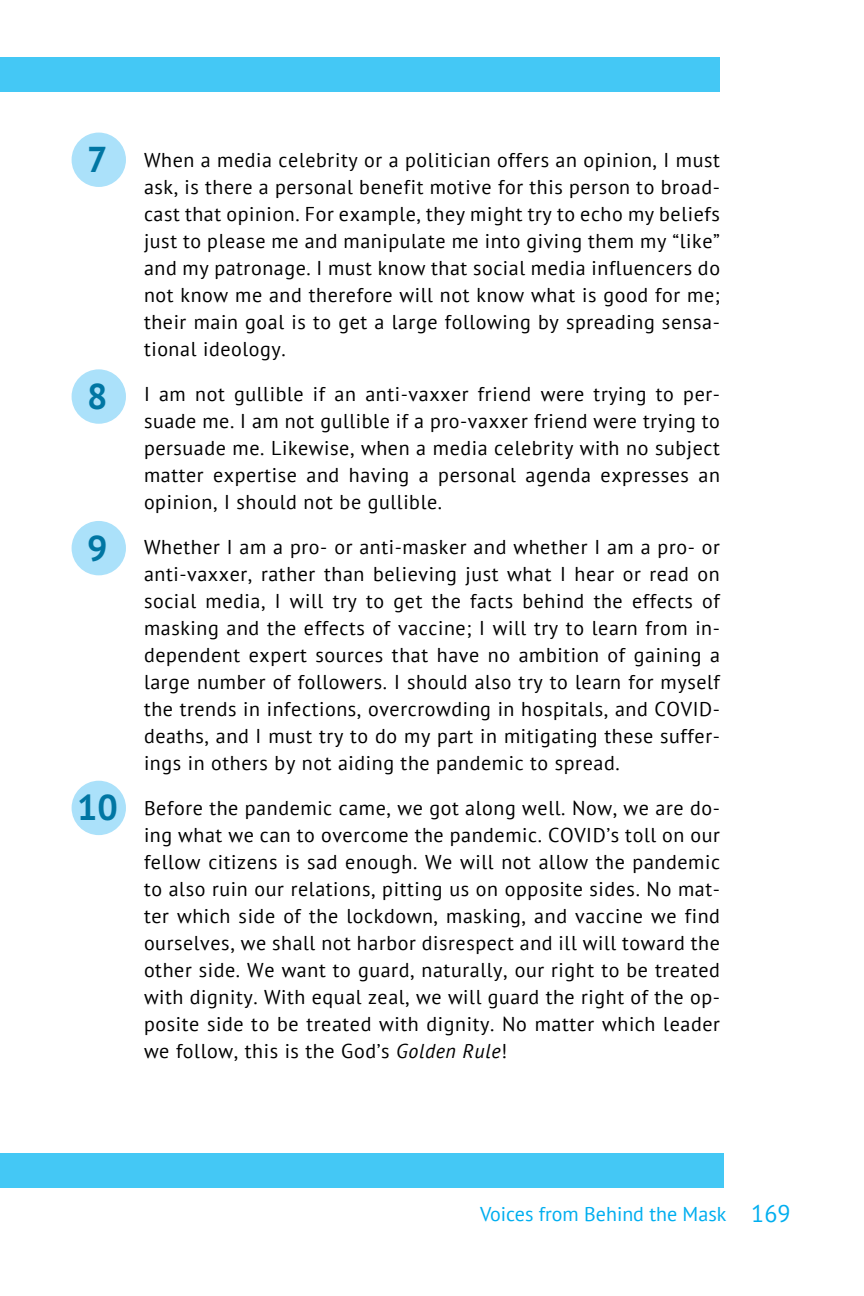
<style>
.page{position:relative;width:864px;height:1296px;background:#fff}
.page>*{position:absolute;margin:0;border:0;box-sizing:border-box;transform-origin:0 0}
.t1{font:700 36px "PT Sans";color:#0076a3}
.t2{font:20px/27px "PT Sans";letter-spacing:.03em;color:#000;text-align:justify}
.t3{font:20px "PT Sans";color:#00aeef}
.s1{font-style:italic}
.s2{font-size:24px}
</style>
<div class="page">
<div style="left:0;top:1153px;width:724px;height:35px;background:#44c8f5"></div>
<div style="left:0;top:57px;width:720px;height:34px;background:#44c8f5"></div>
<div style="left:72px;top:781px;width:54px;height:54px;background:#abe1fa;border-radius:50%"></div>
<div style="left:72px;top:133px;width:54px;height:54px;background:#abe1fa;border-radius:50%"></div>
<div style="left:72px;top:369px;width:54px;height:55px;background:#abe1fa;border-radius:50%"></div>
<div style="left:72px;top:521px;width:54px;height:54px;background:#abe1fa;border-radius:50%"></div>
<h1 class="t1" style="left:87px;top:136px;width:22px">7</h1>
<h1 class="t1" style="left:87px;top:373px;width:22px">8</h1>
<h1 class="t1" style="left:87px;top:524px;width:22px">9</h1>
<h1 class="t1" style="left:77px;top:784px;width:42px">10</h1>
<p class="t2" style="left:144px;top:146px;width:578px">When a media celebrity or a politician offers an opinion, I must ask, is there a personal benefit motive for this person to broad&shy;cast that opinion. For example, they might try to echo my beliefs just to please me and manipulate me into giving them my “like” and my patronage. I must know that social media influencers do not know me and therefore will not know what is good for me; their main goal is to get a large following by spreading sensa&shy;tional ideology.</p>
<p class="t2" style="left:144px;top:380px;width:578px">I am not gullible if an anti-vaxxer friend were trying to per&shy;suade me. I am not gullible if a pro-vaxxer friend were trying to persuade me. Likewise, when a media celebrity with no subject matter expertise and having a personal agenda expresses an opinion, I should not be gullible.</p>
<p class="t2" style="left:144px;top:533px;width:578px">Whether I am a pro- or anti-masker and whether I am a pro- or anti-vaxxer, rather than believing just what I hear or read on social media, I will try to get the facts behind the effects of masking and the effects of vaccine; I will try to learn from in&shy;dependent expert sources that have no ambition of gaining a large number of followers. I should also try to learn for myself the trends in infections, overcrowding in hospitals, and COVID&shy;deaths, and I must try to do my part in mitigating these suffer&shy;ings in others by not aiding the pandemic to spread.</p>
<p class="t2" style="left:144px;top:794px;width:578px">Before the pandemic came, we got along well. Now, we are do&shy;ing what we can to overcome the pandemic. COVID’s toll on our fellow citizens is sad enough. We will not allow the pandemic to also ruin our relations, pitting us on opposite sides. No mat&shy;ter which side of the lockdown, masking, and vaccine we find ourselves, we shall not harbor disrespect and ill will toward the other side. We want to guard, naturally, our right to be treated with dignity. With equal zeal, we will guard the right of the op&shy;posite side to be treated with dignity. No matter which leader we follow, this is the God’s <span class="s1">Golden Rule</span>!</p>
<p class="t3" style="left:480px;top:1201px;width:312px">Voices from Behind the Mask <span class="s2">169</span></p>
</div>
